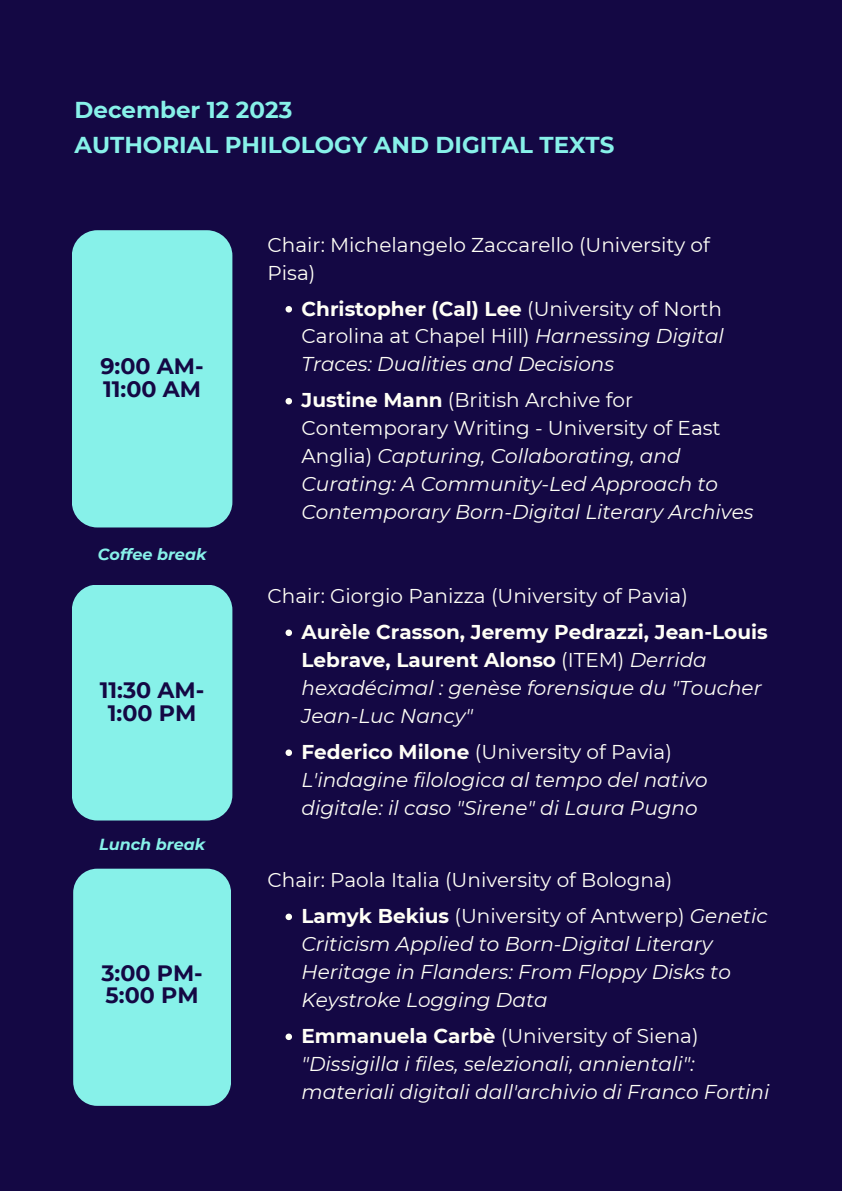
<style>
.page{position:relative;width:842px;height:1191px;background:#fff}
.page>*{position:absolute;margin:0;border:0;box-sizing:border-box;transform-origin:0 0}
.t1{font:700 23px "Montserrat";color:#87f1e9}
.t2{font:700 22.2px "Montserrat";color:#140844}
.t3{font:italic 20px/28px "Montserrat";color:#fffff6}
.t4{font:700 20px/28px "Montserrat";color:#fffff6}
.t5{font:20px/28px "Montserrat";color:#fffff6}
.t6{font:italic 700 16px "Montserrat";color:#87f1e9}
.s1{font-weight:700;font-style:normal}
.s2{font-style:normal}
.s3{font-weight:400}
.s4{font-weight:400;font-style:italic}
</style>
<div class="page">
<div style="left:0;top:0;width:841px;height:1190px;background:#140844"></div>
<div style="left:72px;top:585px;width:160px;height:236px;background:#87f1e9;border-radius:25px"></div>
<svg style="left:285px;top:306px;width:7px;height:7px"></svg>
<svg style="left:285px;top:398px;width:7px;height:6px"></svg>
<svg style="left:285px;top:630px;width:7px;height:6px"></svg>
<svg style="left:285px;top:749px;width:7px;height:7px"></svg>
<div style="left:73px;top:869px;width:158px;height:237px;background:#87f1e9;border-radius:24px"></div>
<svg style="left:285px;top:914px;width:7px;height:6px"></svg>
<svg style="left:285px;top:1034px;width:7px;height:6px"></svg>
<div style="left:72px;top:230px;width:160px;height:297px;background:#87f1e9;border-radius:25px"></div>
<p class="t1" style="left:74px;top:96px;width:219px">December 12 2023</p>
<p class="t1" style="left:74px;top:131px;width:541px">AUTHORIAL PHILOLOGY AND DIGITAL TEXTS</p>
<p class="t2" style="left:100px;top:353px;width:105px">9:00 AM-</p>
<p class="t2" style="left:103px;top:375px;width:100px">11:00 AM</p>
<p class="t6" style="left:98px;top:545px;width:110px">Coffee break</p>
<p class="t2" style="left:100px;top:677px;width:106px">11:30 AM-</p>
<p class="t2" style="left:108px;top:699px;width:90px">1:00 PM</p>
<p class="t6" style="left:99px;top:835px;width:108px">Lunch break</p>
<p class="t2" style="left:101px;top:959px;width:103px">3:00 PM-</p>
<p class="t2" style="left:106px;top:982px;width:94px">5:00 PM</p>
<p class="t5" style="left:267px;top:230px;width:444px">Chair: Michelangelo Zaccarello (University of<br>Pisa)</p>
<p class="t3" style="left:301px;top:294px;width:424px;text-align:justify"><span class="s1">Christopher (Cal) Lee</span> <span class="s2">(University of North Carolina at Chapel Hill)</span> Harnessing Digital Traces: Dualities and Decisions</p>
<p class="t3" style="left:301px;top:386px;width:453px"><span class="s1">Justine Mann</span> <span class="s2">(British Archive for Contemporary Writing - University of East Anglia)</span> Capturing, Collaborating, and Curating: A Community-Led Approach to Contemporary Born-Digital Literary Archives</p>
<p class="t5" style="left:267px;top:582px;width:422px">Chair: Giorgio Panizza (University of Pavia)</p>
<p class="t4" style="left:301px;top:618px;width:467px">Aurèle Crasson, Jeremy Pedrazzi, Jean-Louis Lebrave, Laurent Alonso <span class="s3">(ITEM)</span> <span class="s4">Derrida hexadécimal : genèse forensique du "Toucher Jean-Luc Nancy"</span></p>
<p class="t3" style="left:301px;top:738px;width:407px"><span class="s1">Federico Milone</span> <span class="s2">(University of Pavia)<br></span>L'indagine filologica al tempo del nativo digitale: il caso "Sirene" di Laura Pugno</p>
<p class="t5" style="left:267px;top:866px;width:406px">Chair: Paola Italia (University of Bologna)</p>
<p class="t3" style="left:301px;top:902px;width:467px"><span class="s1">Lamyk Bekius</span> <span class="s2">(University of Antwerp)</span> Genetic Criticism Applied to Born-Digital Literary Heritage in Flanders: From Floppy Disks to Keystroke Logging Data</p>
<p class="t3" style="left:301px;top:1022px;width:469px"><span class="s1">Emmanuela Carbè</span> <span class="s2">(University of Siena) </span>"Dissigilla i files, selezionali, annientali": materiali digitali dall'archivio di Franco Fortini</p>
</div>
